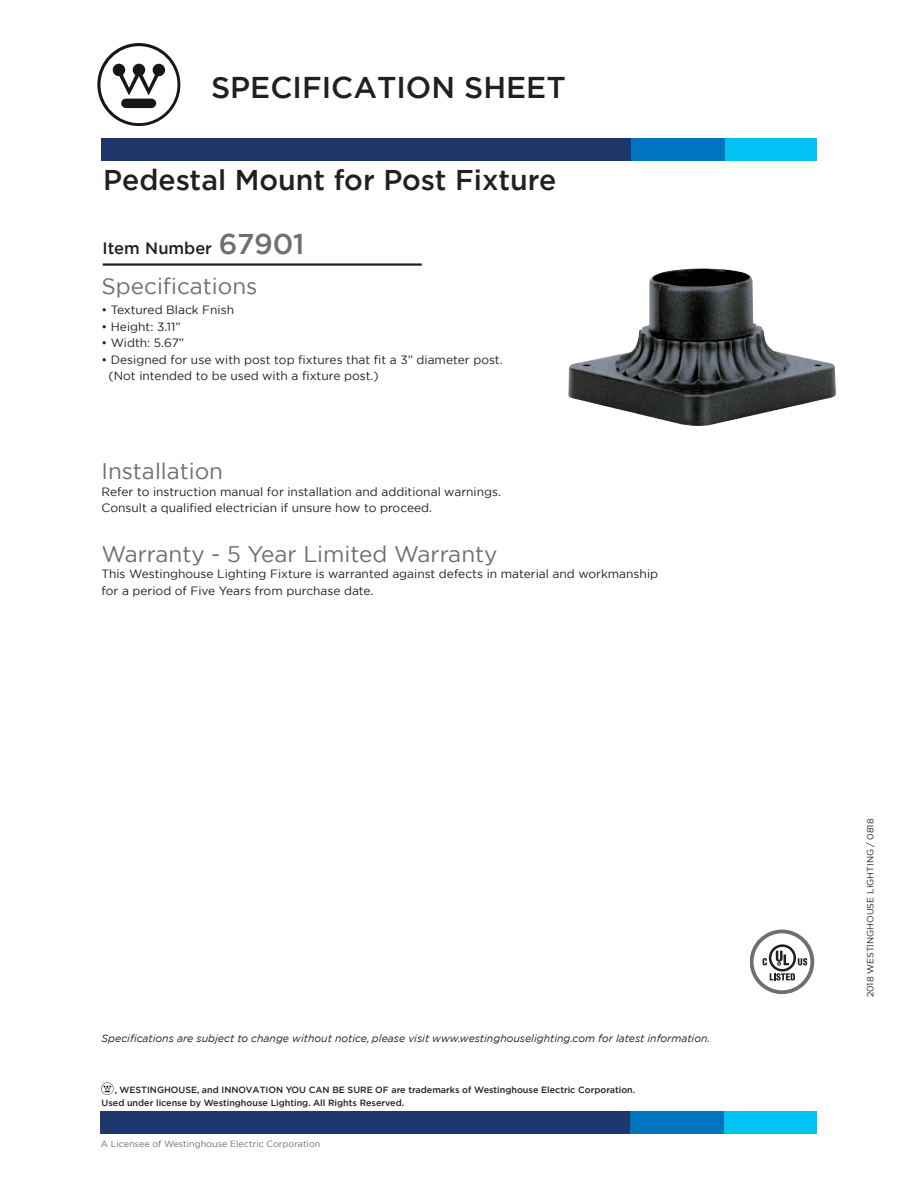
<style>
.page{position:relative;width:918px;height:1188px;background:#fff}
.page>*{position:absolute;margin:0;border:0;box-sizing:border-box;transform-origin:0 0}
.t1{font:500 30px "Gotham";color:#231f20}
.t2{font:500 28.5px "Gotham";color:#231f20}
.t3{font:22.5px "Gotham";color:#6d6f71}
.t4{font:500 16.5px "Gotham";color:#231f20}
.t5{font:12px/16.5px "Gotham";color:#231f20}
.t6{font:italic 10.5px "Gotham";color:#231f20}
.t7{font:500 9px/13.5px "Gotham";color:#231f20}
.t8{font:9px "Gotham";color:#6d6f71}
.t9{font:9px "Gotham";color:#231f20}
.s1{font-size:28.5px;color:#6d6f71}
</style>
<div class="page">
<svg style="left:97px;top:43px;width:83px;height:83px"></svg>
<div style="left:106px;top:138px;width:711px;height:23px;background:#00c2f3"></div>
<div style="left:101px;top:138px;width:624px;height:23px;background:#1e386c"></div>
<div style="left:631px;top:138px;width:94px;height:23px;background:#0075bf"></div>
<div style="left:105px;top:1111px;width:711px;height:23px;background:#00c2f3"></div>
<div style="left:100px;top:1111px;width:624px;height:23px;background:#1e386c"></div>
<div style="left:631px;top:1111px;width:93px;height:23px;background:#0075bf"></div>
<svg style="left:101px;top:1082px;width:13px;height:13px"></svg>
<img style="left:568px;top:268px;width:268px;height:158px">
<svg style="left:750px;top:930px;width:64px;height:64px"></svg>
<hr style="left:103px;top:263px;width:319px;height:3px;background:#231f20">
<h1 class="t1" style="left:211px;top:68px;width:356px">SPECIFICATION SHEET</h1>
<h2 class="t2" style="left:103px;top:161px;width:455px">Pedestal Mount for Post Fixture</h2>
<h3 class="t4" style="left:102px;top:237px;width:204px">Item Number <span class="s1">67901</span></h3>
<h3 class="t3" style="left:102px;top:271px;width:157px">Specifications</h3>
<p class="t5" style="left:102px;top:302px;width:134px">• Textured Black Fnish</p>
<p class="t5" style="left:102px;top:318px;width:81px">• Height: 3.11”</p>
<p class="t5" style="left:102px;top:335px;width:84px">• Width: 5.67”</p>
<p class="t5" style="left:108px;top:351px;width:396px;text-indent:-7px">• Designed for use with post top fixtures that fit a 3” diameter post. (Not intended to be used with a fixture post.)</p>
<h3 class="t3" style="left:102px;top:457px;width:123px">Installation</h3>
<p class="t5" style="left:102px;top:483px;width:401px">Refer to instruction manual for installation and additional warnings.<br>Consult a qualified electrician if unsure how to proceed.</p>
<h3 class="t3" style="left:102px;top:539px;width:398px">Warranty - 5 Year Limited Warranty</h3>
<p class="t5" style="left:102px;top:566px;width:558px">This Westinghouse Lighting Fixture is warranted against defects in material and workmanship for a period of Five Years from purchase date.</p>
<p class="t6" style="left:102px;top:1031px;width:610px">Specifications are subject to change without notice, please visit www.westinghouselighting.com for latest information.</p>
<p class="t7" style="left:102px;top:1083px;width:535px;text-indent:13px">, WESTINGHOUSE, and INNOVATION YOU CAN BE SURE OF are trademarks of Westinghouse Electric Corporation.<br>Used under license by Westinghouse Lighting. All Rights Reserved.</p>
<p class="t8" style="left:101px;top:1138px;width:221px">A Licensee of Westinghouse Electric Corporation</p>
<p class="t9" style="left:864px;top:997px;width:180px;rotate:-90deg">2018 WESTINGHOUSE LIGHTING / 0818</p>
</div>
